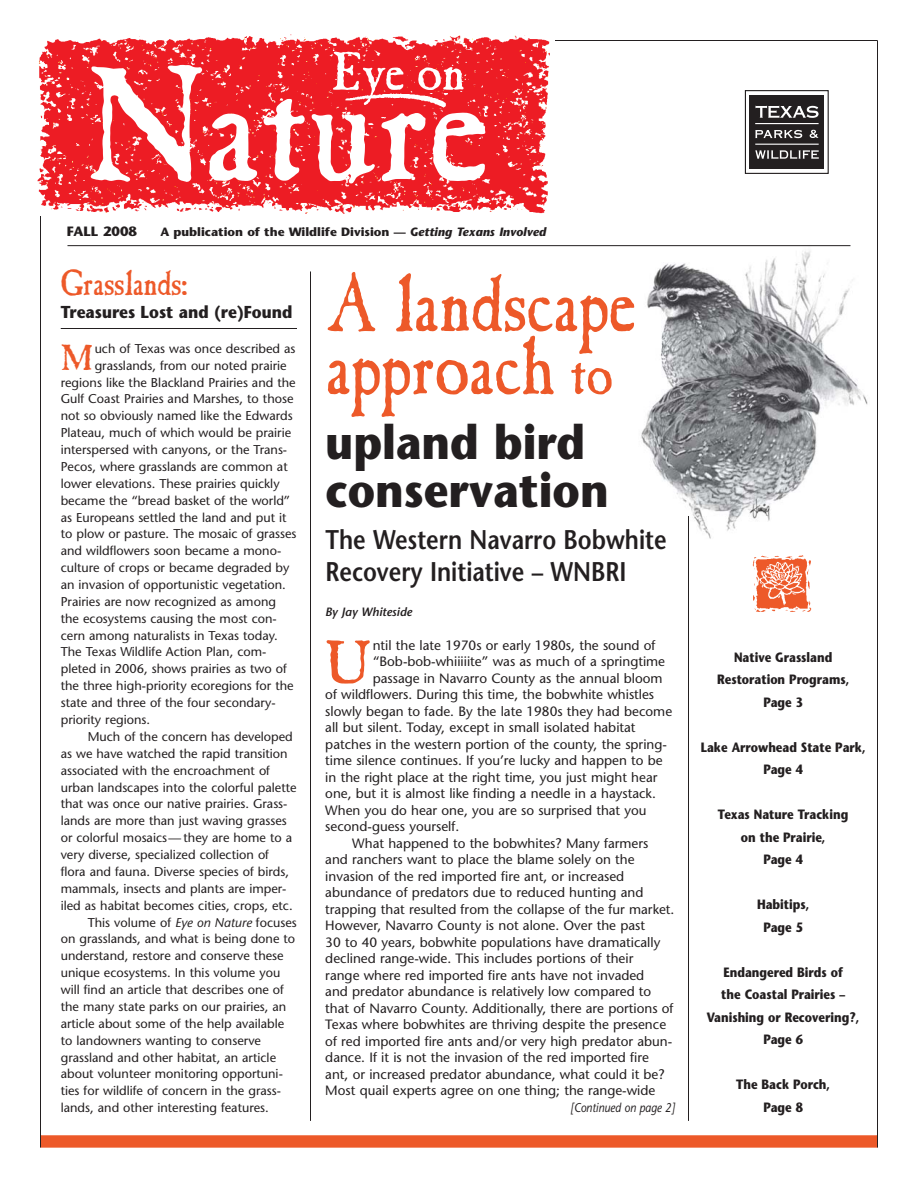
<style>
.page{position:relative;width:918px;height:1188px;background:#fff}
.page>*{position:absolute;margin:0;border:0;box-sizing:border-box;transform-origin:0 0}
.t1{font:165px "Caslon Antique";letter-spacing:-.015em;color:#fff}
.t2{font:82.5px "Caslon Antique";letter-spacing:-.015em;color:#ed5929;scale:.9 1}
.t3{font:60.3px "Caslon Antique";color:#ed5929}
.t4{font:54px "Caslon Antique";color:#fff}
.t5{font:700 48px/48px "Stone Sans";color:#231f20;scale:.9 1}
.t6{font:36.6px "Caslon Antique";color:#ed5929}
.t7{font:36px "Caslon Antique";letter-spacing:-.015em;color:#ed5929;scale:.9 1}
.t8{font:600 27px "Stone Sans";color:#231f20;scale:.85 1}
.t9{font:700 17.25px "Stone Sans";color:#231f20;scale:.9 1}
.t10{font:13.5px/16.5px "Stone Sans";color:#231f20}
.t11{font:700 13.5px/22.5px "Stone Sans";color:#231f20;text-align:center;scale:.85 1}
.t12{font:700 13.5px "Stone Sans";color:#231f20}
.t13{font:12.75px/16.8px "Stone Sans";color:#231f20}
.t14{font:italic 12.75px "Stone Sans";color:#231f20;scale:.85 1}
.t15{font:700 12px "Stone Sans";color:#231f20}
.t16{font:italic 600 12px "Stone Sans";color:#231f20}
.s1{font-style:italic}
.s2{font-size:63px}
</style>
<div class="page">
<img style="left:639px;top:245px;width:229px;height:294px">
<hr style="left:688px;top:516px;width:1px;height:605px;background:#231f20">
<hr style="left:310px;top:271px;width:1px;height:850px;background:#231f20">
<div style="left:41px;top:1136px;width:836px;height:11px;background:#ed5929"></div>
<div style="left:40px;top:1135px;width:838px;height:13px;border:1px solid #ed5929"></div>
<hr style="left:40px;top:40px;width:838px;height:1px;background:#231f20">
<hr style="left:40px;top:40px;width:1px;height:1108px;background:#231f20">
<hr style="left:877px;top:40px;width:1px;height:1108px;background:#231f20">
<div style="left:32px;top:33px;width:522px;height:183px;background:#fff"></div>
<hr style="left:61px;top:328px;width:236px;height:1px;background:#231f20">
<img style="left:37px;top:34px;width:513px;height:180px">
<img style="left:297px;top:93px;width:164px;height:14px">
<div style="left:745px;top:90px;width:84px;height:84px;border:1px solid #231f20"></div>
<div style="left:750px;top:95px;width:74px;height:74px;background:#231f20"></div>
<svg style="left:755px;top:106px;width:64px;height:12px"></svg>
<svg style="left:755px;top:150px;width:64px;height:9px"></svg>
<svg style="left:755px;top:130px;width:47px;height:8px"></svg>
<hr style="left:755px;top:123px;width:64px;height:1px;background:#fff">
<hr style="left:755px;top:144px;width:64px;height:1px;background:#fff">
<svg style="left:810px;top:130px;width:9px;height:8px"></svg>
<img style="left:752px;top:556px;width:60px;height:56px">
<hr style="left:67px;top:245px;width:783px;height:1px;background:#231f20">
<p class="t4" style="left:331px;top:52px;width:135px">Eye on</p>
<p class="t1" style="left:86px;top:66px;width:406px">Nature</p>
<h6 class="t12" style="left:67px;top:226px;width:72px">FALL 2008</h6>
<h6 class="t15" style="left:160px;top:227px;width:387px">A publication of the Wildlife Division — <span class="s1">Getting Texans Involved</span></h6>
<p class="t7" style="left:61px;top:270px;width:143px">Grasslands:</p>
<h4 class="t9" style="left:61px;top:305px;width:259px">Treasures Lost and (re)Found</h4>
<p class="t6" style="left:61px;top:344px;width:34px">M</p>
<p class="t13" style="left:95px;top:341px;width:202px">uch of Texas was once described as</p>
<h1 class="t2" style="left:326px;top:274px;width:347px">A landscape</h1>
<p class="t2" style="left:326px;top:337px;width:321px">approach <span class="s2">to</span></p>
<h1 class="t5" style="left:326px;top:423px;width:316px">upland bird conservation</h1>
<p class="t8" style="left:326px;top:529px;width:403px">The Western Navarro Bobwhite</p>
<h2 class="t8" style="left:326px;top:561px;width:356px">Recovery Initiative – WNBRI</h2>
<h6 class="t16" style="left:325px;top:607px;width:88px">By Jay Whiteside</h6>
<p class="t3" style="left:325px;top:641px;width:48px">U</p>
<p class="t10" style="left:373px;top:638px;width:284px">ntil the late 1970s or early 1980s, the sound of</p>
<p class="t13" style="left:95px;top:358px;width:193px">grasslands, from our noted prairie</p>
<p class="t13" style="left:61px;top:375px;width:237px">regions like the Blackland Prairies and the</p>
<p class="t13" style="left:61px;top:392px;width:234px">Gulf Coast Prairies and Marshes, to those</p>
<p class="t13" style="left:61px;top:409px;width:234px">not so obviously named like the Edwards</p>
<p class="t13" style="left:61px;top:426px;width:232px">Plateau, much of which would be prairie</p>
<p class="t13" style="left:61px;top:443px;width:228px">interspersed with canyons, or the Trans-</p>
<p class="t13" style="left:61px;top:459px;width:228px">Pecos, where grasslands are common at</p>
<p class="t13" style="left:61px;top:476px;width:220px">lower elevations. These prairies quickly</p>
<p class="t13" style="left:61px;top:493px;width:231px">became the “bread basket of the world”</p>
<p class="t13" style="left:61px;top:510px;width:227px">as Europeans settled the land and put it</p>
<p class="t13" style="left:61px;top:527px;width:237px">to plow or pasture. The mosaic of grasses</p>
<p class="t13" style="left:61px;top:544px;width:222px">and wildflowers soon became a mono-</p>
<p class="t13" style="left:61px;top:561px;width:230px">culture of crops or became degraded by</p>
<p class="t13" style="left:61px;top:578px;width:227px">an invasion of opportunistic vegetation.</p>
<p class="t13" style="left:61px;top:594px;width:217px">Prairies are now recognized as among</p>
<p class="t13" style="left:61px;top:611px;width:218px">the ecosystems causing the most con-</p>
<p class="t13" style="left:61px;top:628px;width:219px">cern among naturalists in Texas today.</p>
<p class="t13" style="left:61px;top:645px;width:207px">The Texas Wildlife Action Plan, com-</p>
<p class="t13" style="left:61px;top:662px;width:228px">pleted in 2006, shows prairies as two of</p>
<p class="t13" style="left:61px;top:679px;width:234px">the three high-priority ecoregions for the</p>
<p class="t13" style="left:61px;top:696px;width:216px">state and three of the four secondary-</p>
<p class="t13" style="left:61px;top:712px;width:91px">priority regions.</p>
<p class="t13" style="left:61px;top:729px;width:237px;text-indent:27px">Much of the concern has developed as we have watched the rapid transition associated with the encroachment of urban landscapes into the colorful palette that was once our native prairies. Grass&shy;lands are more than just waving grasses or colorful mosaics— they are home to a very diverse, specialized collection of flora and fauna. Diverse species of birds, mammals, insects and plants are imper&shy;iled as habitat becomes cities, crops, etc.</p>
<p class="t13" style="left:61px;top:915px;width:238px;text-indent:27px">This volume of <span class="s1">Eye on Nature</span> focuses on grasslands, and what is being done to understand, restore and conserve these unique ecosystems. In this volume you will find an article that describes one of the many state parks on our prairies, an article about some of the help available to landowners wanting to conserve grassland and other habitat, an article about volunteer monitoring opportuni&shy;ties for wildlife of concern in the grass&shy;lands, and other interesting features.</p>
<p class="t10" style="left:373px;top:655px;width:294px">“Bob-bob-whiiiiite” was as much of a springtime</p>
<p class="t10" style="left:373px;top:671px;width:291px">passage in Navarro County as the annual bloom</p>
<p class="t10" style="left:325px;top:688px;width:330px">of wildflowers. During this time, the bobwhite whistles</p>
<p class="t10" style="left:325px;top:704px;width:348px">slowly began to fade. By the late 1980s they had become</p>
<p class="t10" style="left:325px;top:721px;width:312px">all but silent. Today, except in small isolated habitat</p>
<p class="t10" style="left:325px;top:737px;width:343px">patches in the western portion of the county, the spring-</p>
<p class="t10" style="left:325px;top:754px;width:339px">time silence continues. If you’re lucky and happen to be</p>
<p class="t10" style="left:325px;top:770px;width:334px">in the right place at the right time, you just might hear</p>
<p class="t10" style="left:325px;top:787px;width:332px">one, but it is almost like finding a needle in a haystack.</p>
<p class="t10" style="left:325px;top:803px;width:323px">When you do hear one, you are so surprised that you</p>
<p class="t10" style="left:325px;top:820px;width:136px">second-guess yourself.</p>
<p class="t10" style="left:325px;top:836px;width:351px;text-indent:27px">What happened to the bobwhites? Many farmers<br>and ranchers want to place the blame solely on the invasion of the red imported fire ant, or increased abundance of predators due to reduced hunting and trapping that resulted from the collapse of the fur market.<br>However, Navarro County is not alone. Over the past<br>30 to 40 years, bobwhite populations have dramatically declined range-wide. This includes portions of their<br>range where red imported fire ants have not invaded<br>and predator abundance is relatively low compared to that of Navarro County. Additionally, there are portions of Texas where bobwhites are thriving despite the presence of red imported fire ants and/or very high predator abun&shy;dance. If it is not the invasion of the red imported fire ant, or increased predator abundance, what could it be?<br>Most quail experts agree on one thing; the range-wide</p>
<p class="t14" style="left:570px;top:1102px;width:124px">[Continued on page 2]</p>
<p class="t11" style="left:717px;top:647px;width:157px">Native Grassland<br>Restoration Programs,<br>Page 3</p>
<p class="t11" style="left:701px;top:737px;width:195px">Lake Arrowhead State Park,<br>Page 4</p>
<p class="t11" style="left:718px;top:805px;width:155px">Texas Nature Tracking on the Prairie,<br>Page 4</p>
<h5 class="t11" style="left:757px;top:895px;width:63px">Habitips,<br>Page 5</h5>
<p class="t11" style="left:707px;top:962px;width:181px">Endangered Birds of<br>the Coastal Prairies –<br>Vanishing or Recovering?,<br>Page 6</p>
<h5 class="t11" style="left:736px;top:1075px;width:112px">The Back Porch,<br>Page 8</h5>
</div>
